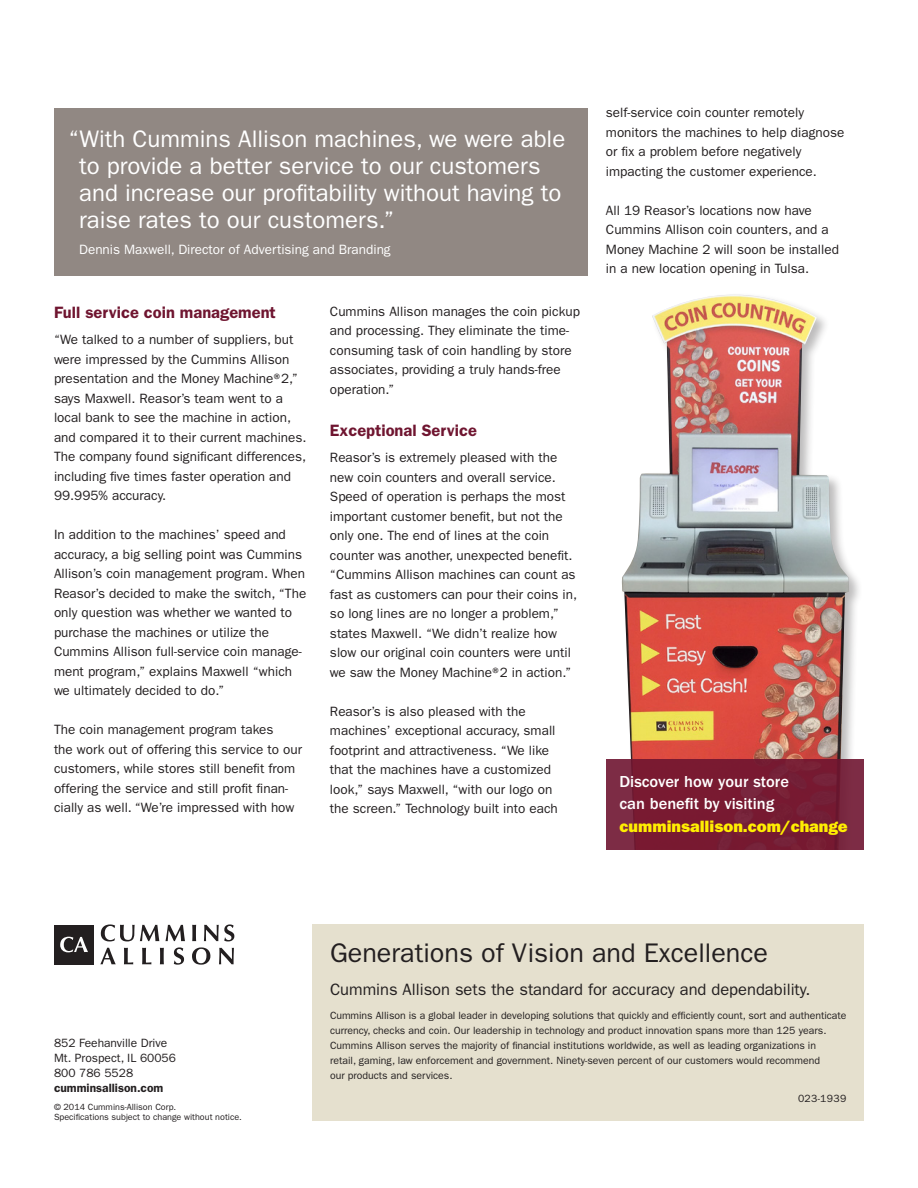
<style>
.page{position:relative;width:918px;height:1188px;background:#fff}
.page>*{position:absolute;margin:0;border:0;box-sizing:border-box;transform-origin:0 0}
.t1{font:27px "ITC Franklin Gothic Std";color:#231f20}
.t2{font:24px/27px "ITC Franklin Gothic Std";color:#fff}
.t3{font:16.5px "ITC Franklin Gothic Std";color:#231f20}
.t4{font:600 16.5px "ITC Franklin Gothic Std";color:#6f1530}
.t5{font:500 16.5px "ITC Franklin Gothic Std";color:#fff}
.t6{font:16.5px "ITC Franklin Gothic Std Hvy";color:#ffee01}
.t7{font:13.5px/19.5px "ITC Franklin Gothic Std";color:#231f20}
.t8{font:13.5px "ITC Franklin Gothic Std";color:#fff}
.t9{font:12px "ITC Franklin Gothic Std";color:#231f20}
.t10{font:600 12px "ITC Franklin Gothic Std";color:#231f20}
.t11{font:10.5px/15px "ITC Franklin Gothic Std";color:#231f20}
.t12{font:9px "ITC Franklin Gothic Std";color:#231f20}
</style>
<div class="page">
<div style="left:312px;top:924px;width:552px;height:196px;background:#e5e0ce"></div>
<svg style="left:101px;top:924px;width:58px;height:17px"></svg>
<svg style="left:165px;top:925px;width:20px;height:16px"></svg>
<svg style="left:192px;top:925px;width:4px;height:16px"></svg>
<svg style="left:204px;top:924px;width:30px;height:17px"></svg>
<svg style="left:100px;top:948px;width:16px;height:16px"></svg>
<svg style="left:124px;top:948px;width:9px;height:16px"></svg>
<svg style="left:142px;top:948px;width:9px;height:16px"></svg>
<svg style="left:160px;top:948px;width:4px;height:16px"></svg>
<svg style="left:174px;top:947px;width:10px;height:18px"></svg>
<svg style="left:192px;top:947px;width:18px;height:18px"></svg>
<svg style="left:219px;top:948px;width:15px;height:16px"></svg>
<div style="left:54px;top:925px;width:39px;height:39px;background:#231f20"></div>
<svg style="left:60px;top:937px;width:28px;height:15px"></svg>
<div style="left:620px;top:293px;width:243px;height:571px;background:#231f20;opacity:.3"></div>
<img style="left:621px;top:295px;width:228px;height:464px">
<div style="left:54px;top:108px;width:534px;height:167px;background:#918883"></div>
<svg style="left:606px;top:759px;width:258px;height:91px;background:#781e35"></svg>
<div style="left:606px;top:850px;width:312px;height:33px;background:#fff"></div>
<p class="t2" style="left:79px;top:126px;width:488px;text-indent:-11px">“With Cummins Allison machines, we were able to provide a better service to our customers and increase our profitability without having to raise rates to our customers.”</p>
<p class="t8" style="left:79px;top:241px;width:313px">Dennis Maxwell, Director of Advertising and Branding</p>
<p class="t4" style="left:54px;top:303px;width:223px">Full service coin management</p>
<p class="t7" style="left:54px;top:330px;width:254px">“We talked to a number of suppliers, but were impressed by the Cummins Allison presentation and the Money Machine®2,” says Maxwell. Reasor’s team went to a local bank to see the machine in action, and compared it to their current machines.<br>The company found significant differences, including five times faster operation and 99.995% accuracy.</p>
<p class="t7" style="left:54px;top:525px;width:254px">In addition to the machines’ speed and accuracy, a big selling point was Cummins Allison’s coin management program. When Reasor’s decided to make the switch, “The only question was whether we wanted to purchase the machines or utilize the Cummins Allison full-service coin manage&shy;ment program,” explains Maxwell “which we ultimately decided to do.”</p>
<p class="t7" style="left:54px;top:720px;width:249px">The coin management program takes<br>the work out of offering this service to our customers, while stores still benefit from offering the service and still profit finan&shy;cially as well. “We’re impressed with how</p>
<p class="t7" style="left:330px;top:302px;width:252px">Cummins Allison manages the coin pickup and processing. They eliminate the time&shy;consuming task of coin handling by store associates, providing a truly hands-free operation.”</p>
<p class="t4" style="left:330px;top:421px;width:149px">Exceptional Service</p>
<p class="t7" style="left:330px;top:448px;width:249px">Reasor’s is extremely pleased with the new coin counters and overall service.<br>Speed of operation is perhaps the most important customer benefit, but not the only one. The end of lines at the coin counter was another, unexpected benefit. “Cummins Allison machines can count as fast as customers can pour their coins in, so long lines are no longer a problem,” states Maxwell. “We didn’t realize how slow our original coin counters were until we saw the Money Machine®2 in action.”</p>
<p class="t7" style="left:330px;top:701px;width:229px">Reasor’s is also pleased with the machines’ exceptional accuracy, small footprint and attractiveness. “We like that the machines have a customized look,” says Maxwell, “with our logo on the screen.” Technology built into each</p>
<p class="t7" style="left:606px;top:103px;width:240px">self-service coin counter remotely monitors the machines to help diagnose or fix a problem before negatively impacting the customer experience.</p>
<p class="t7" style="left:606px;top:201px;width:235px">All 19 Reasor’s locations now have Cummins Allison coin counters, and a Money Machine 2 will soon be installed in a new location opening in Tulsa.</p>
<p class="t5" style="left:620px;top:772px;width:171px">Discover how your store</p>
<p class="t5" style="left:620px;top:795px;width:156px">can benefit by visiting</p>
<p class="t6" style="left:620px;top:816px;width:230px">cumminsallison.com/change</p>
<p class="t9" style="left:54px;top:1036px;width:115px">852 Feehanville Drive</p>
<p class="t9" style="left:54px;top:1051px;width:124px">Mt. Prospect, IL 60056</p>
<p class="t9" style="left:54px;top:1066px;width:81px">800 786 5528</p>
<p class="t10" style="left:54px;top:1080px;width:111px">cumminsallison.com</p>
<p class="t12" style="left:54px;top:1101px;width:124px">© 2014 Cummins-Allison Corp.</p>
<p class="t12" style="left:54px;top:1112px;width:189px">Specifications subject to change without notice.</p>
<p class="t1" style="left:330px;top:938px;width:440px">Generations of Vision and Excellence</p>
<p class="t3" style="left:330px;top:980px;width:482px">Cummins Allison sets the standard for accuracy and dependability.</p>
<p class="t11" style="left:330px;top:1008px;width:518px">Cummins Allison is a global leader in developing solutions that quickly and efficiently count, sort and authenticate currency, checks and coin. Our leadership in technology and product innovation spans more than 125 years.<br>Cummins Allison serves the majority of financial institutions worldwide, as well as leading organizations in<br>retail, gaming, law enforcement and government. Ninety-seven percent of our customers would recommend<br>our products and services.</p>
<p class="t11" style="left:798px;top:1091px;width:50px">023-1939</p>
</div>
